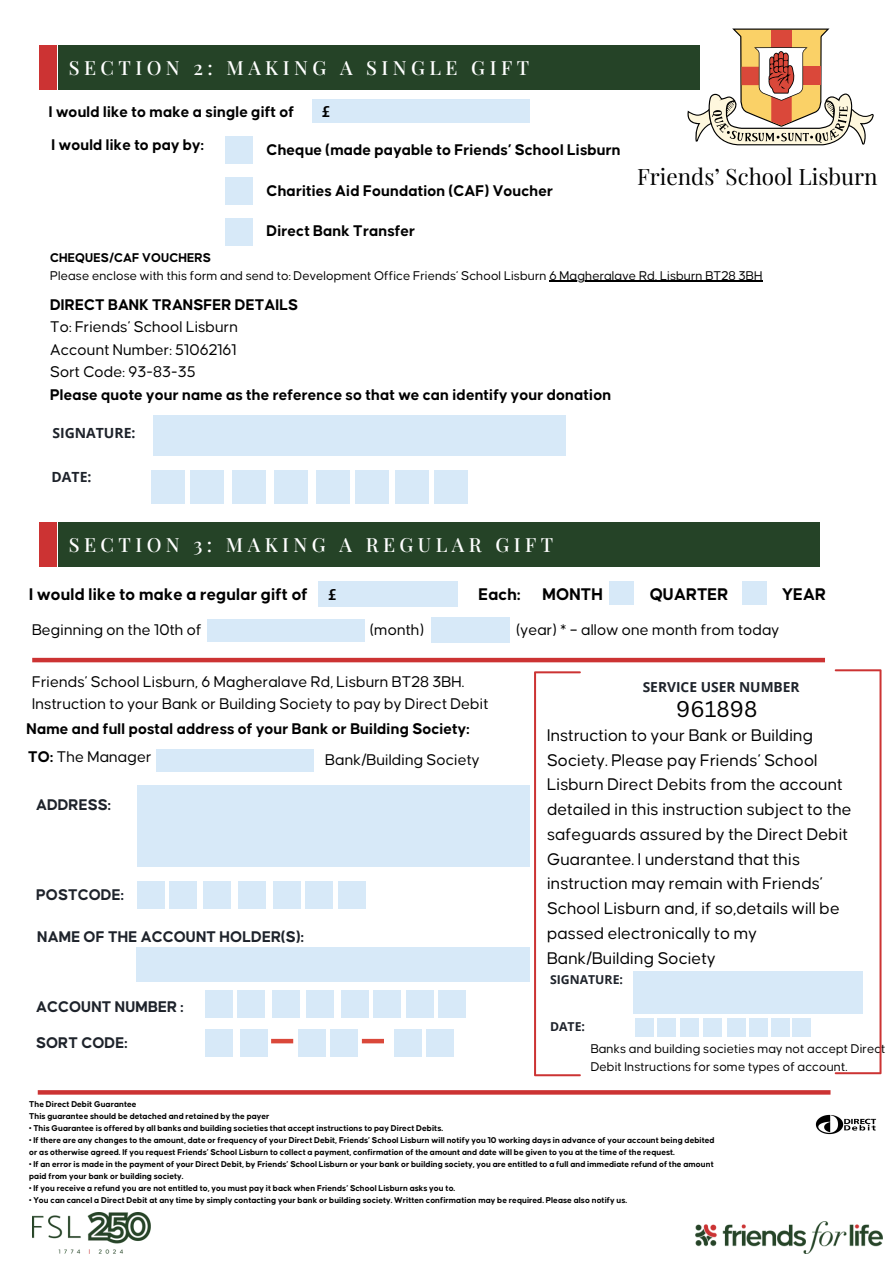
<style>
.page{position:relative;width:893px;height:1264px;background:#fff}
.page>*{position:absolute;margin:0;border:0;box-sizing:border-box;transform-origin:0 0}
.t1{font:22.5px "Playfair Display";color:#000}
.t2{font:22.05px "Canva Sans";color:#000}
.t3{font:500 19.5px "Playfair Display";letter-spacing:.23em;color:#fff}
.t4{font:18px/24.8px "Causten";color:#000}
.t5{font:700 18px "Causten";color:#000}
.t6{font:700 16.5px "Causten";color:#000}
.t7{font:16.5px/22.5px "Causten";color:#000}
.t8{font:700 16.5px/36px "Causten";color:#1e232b}
.t9{font:700 13.95px "Open Sans";color:#1e232b}
.t10{font:700 13.8px "Open Sans";color:#1e232b}
.t11{font:13.5px "Causten";color:#000}
.t12{font:700 13.5px "Causten";color:#000}
.t13{font:700 12.3px "Open Sans";color:#1e232b}
.t14{font:700 9px "Causten";color:#000}
.s1{font-weight:700}
</style>
<div class="page">
<div style="left:39px;top:45px;width:18px;height:44px;background:#c33"></div>
<div style="left:58px;top:45px;width:641px;height:44px;background:#254327"></div>
<div style="left:312px;top:99px;width:218px;height:23px;background:#d7e9f8"></div>
<div style="left:225px;top:136px;width:28px;height:27px;background:#d7e9f8"></div>
<div style="left:225px;top:177px;width:28px;height:28px;background:#d7e9f8"></div>
<div style="left:225px;top:219px;width:28px;height:27px;background:#d7e9f8"></div>
<div style="left:153px;top:415px;width:412px;height:40px;background:#d7e9f8"></div>
<div style="left:151px;top:470px;width:34px;height:33px;background:#d7e9f8"></div>
<div style="left:190px;top:470px;width:34px;height:33px;background:#d7e9f8"></div>
<div style="left:232px;top:470px;width:34px;height:33px;background:#d7e9f8"></div>
<div style="left:274px;top:470px;width:33px;height:33px;background:#d7e9f8"></div>
<div style="left:316px;top:470px;width:33px;height:33px;background:#d7e9f8"></div>
<div style="left:355px;top:470px;width:34px;height:33px;background:#d7e9f8"></div>
<div style="left:395px;top:470px;width:33px;height:33px;background:#d7e9f8"></div>
<div style="left:434px;top:470px;width:34px;height:33px;background:#d7e9f8"></div>
<hr style="left:32px;top:658px;width:793px;height:4px;background:#c33">
<div style="left:156px;top:749px;width:157px;height:22px;background:#d7e9f8"></div>
<div style="left:137px;top:785px;width:393px;height:82px;background:#d7e9f8"></div>
<div style="left:137px;top:881px;width:28px;height:27px;background:#d7e9f8"></div>
<div style="left:169px;top:881px;width:28px;height:27px;background:#d7e9f8"></div>
<div style="left:203px;top:881px;width:28px;height:27px;background:#d7e9f8"></div>
<div style="left:238px;top:881px;width:28px;height:27px;background:#d7e9f8"></div>
<div style="left:273px;top:881px;width:27px;height:27px;background:#d7e9f8"></div>
<div style="left:305px;top:881px;width:28px;height:27px;background:#d7e9f8"></div>
<div style="left:338px;top:881px;width:28px;height:27px;background:#d7e9f8"></div>
<div style="left:136px;top:947px;width:394px;height:34px;background:#d7e9f8"></div>
<div style="left:205px;top:1029px;width:28px;height:27px;background:#d7e9f8"></div>
<div style="left:240px;top:1029px;width:27px;height:27px;background:#d7e9f8"></div>
<div style="left:298px;top:1029px;width:27px;height:27px;background:#d7e9f8"></div>
<div style="left:330px;top:1029px;width:28px;height:27px;background:#d7e9f8"></div>
<div style="left:394px;top:1029px;width:27px;height:27px;background:#d7e9f8"></div>
<div style="left:426px;top:1029px;width:28px;height:27px;background:#d7e9f8"></div>
<div style="left:362px;top:1038px;width:22px;height:5px;background:#da483a"></div>
<div style="left:271px;top:1038px;width:22px;height:5px;background:#da483a"></div>
<div style="left:205px;top:990px;width:28px;height:28px;background:#d7e9f8"></div>
<div style="left:237px;top:990px;width:28px;height:28px;background:#d7e9f8"></div>
<div style="left:271px;top:990px;width:28px;height:28px;background:#d7e9f8"></div>
<div style="left:306px;top:990px;width:28px;height:28px;background:#d7e9f8"></div>
<div style="left:341px;top:990px;width:27px;height:28px;background:#d7e9f8"></div>
<div style="left:373px;top:990px;width:28px;height:28px;background:#d7e9f8"></div>
<div style="left:406px;top:990px;width:28px;height:28px;background:#d7e9f8"></div>
<div style="left:438px;top:990px;width:28px;height:28px;background:#d7e9f8"></div>
<img style="left:813px;top:1092px;width:64px;height:43px">
<svg style="left:38px;top:1090px;width:792px;height:4px;background:#cd3a3a"></svg>
<svg style="left:687px;top:29px;width:186px;height:116px"></svg>
<hr style="left:549px;top:281px;width:213px;height:1px;background:#000">
<div style="left:39px;top:522px;width:18px;height:44px;background:#c33"></div>
<div style="left:58px;top:522px;width:761px;height:44px;background:#254327"></div>
<div style="left:318px;top:581px;width:140px;height:26px;background:#d7e9f8"></div>
<div style="left:609px;top:581px;width:25px;height:24px;background:#d7e9f8"></div>
<div style="left:742px;top:581px;width:24px;height:24px;background:#d7e9f8"></div>
<div style="left:207px;top:619px;width:157px;height:22px;background:#d7e9f8"></div>
<div style="left:431px;top:617px;width:79px;height:26px;background:#d7e9f8"></div>
<div style="left:634px;top:970px;width:228px;height:43px;background:#d7e9f8"></div>
<div style="left:635px;top:1017px;width:19px;height:19px;background:#d7e9f8"></div>
<div style="left:656px;top:1017px;width:19px;height:19px;background:#d7e9f8"></div>
<div style="left:680px;top:1017px;width:18px;height:19px;background:#d7e9f8"></div>
<div style="left:703px;top:1017px;width:19px;height:19px;background:#d7e9f8"></div>
<div style="left:726px;top:1017px;width:19px;height:19px;background:#d7e9f8"></div>
<div style="left:748px;top:1017px;width:19px;height:19px;background:#d7e9f8"></div>
<div style="left:770px;top:1017px;width:19px;height:19px;background:#d7e9f8"></div>
<div style="left:792px;top:1017px;width:19px;height:19px;background:#d7e9f8"></div>
<svg style="left:534px;top:671px;width:46px;height:405px"></svg>
<svg style="left:834px;top:669px;width:47px;height:405px"></svg>
<img style="left:32px;top:1212px;width:118px;height:41px">
<img style="left:695px;top:1221px;width:187px;height:32px">
<p class="t3" style="left:69px;top:54px;width:462px">SECTION 2: MAKING A SINGLE GIFT</p>
<p class="t6" style="left:49px;top:105px;width:247px">I would like to make a single gift of</p>
<p class="t6" style="left:322px;top:105px;width:10px">£</p>
<p class="t6" style="left:52px;top:138px;width:154px">I would like to pay by:</p>
<p class="t6" style="left:266px;top:143px;width:355px">Cheque (made payable to Friends’ School Lisburn</p>
<p class="t6" style="left:266px;top:183px;width:288px">Charities Aid Foundation (CAF) Voucher</p>
<p class="t6" style="left:266px;top:224px;width:150px">Direct Bank Transfer</p>
<p class="t12" style="left:50px;top:251px;width:162px">CHEQUES/CAF VOUCHERS</p>
<p class="t11" style="left:50px;top:269px;width:713px">Please enclose with this form and send to: Development Office Friends’ School Lisburn 6 Magheralave Rd, Lisburn BT28 3BH</p>
<h3 class="t6" style="left:50px;top:297px;width:249px">DIRECT BANK TRANSFER DETAILS</h3>
<p class="t7" style="left:50px;top:316px;width:189px">To: Friends’ School Lisburn</p>
<h3 class="t7" style="left:50px;top:339px;width:188px">Account Number: 51062161</h3>
<h2 class="t7" style="left:50px;top:361px;width:147px">Sort Code: 93-83-35</h2>
<h2 class="t6" style="left:50px;top:387px;width:562px">Please quote your name as the reference so that we can identify your donation</h2>
<h2 class="t9" style="left:52px;top:423px;width:85px">SIGNATURE:</h2>
<p class="t1" style="left:637px;top:161px;width:242px">Friends’ School Lisburn</p>
<h2 class="t9" style="left:52px;top:466px;width:41px">DATE:</h2>
<p class="t3" style="left:69px;top:531px;width:486px">SECTION 3: MAKING A REGULAR GIFT</p>
<p class="t5" style="left:29px;top:586px;width:280px">I would like to make a regular gift of</p>
<p class="t6" style="left:328px;top:587px;width:10px">£</p>
<p class="t5" style="left:478px;top:586px;width:44px">Each:</p>
<p class="t5" style="left:542px;top:586px;width:62px">MONTH</p>
<p class="t5" style="left:649px;top:586px;width:80px">QUARTER</p>
<h1 class="t5" style="left:782px;top:586px;width:46px">YEAR</h1>
<p class="t7" style="left:32px;top:619px;width:171px">Beginning on the 10th of</p>
<p class="t7" style="left:370px;top:619px;width:55px">(month)</p>
<p class="t7" style="left:516px;top:619px;width:264px">(year) * – allow one month from today</p>
<p class="t7" style="left:32px;top:670px;width:458px">Friends’ School Lisburn, 6 Magheralave Rd, Lisburn BT28 3BH.<br>Instruction to your Bank or Building Society to pay by Direct Debit</p>
<p class="t6" style="left:26px;top:721px;width:444px">Name and full postal address of your Bank or Building Society:</p>
<h6 class="t7" style="left:28px;top:746px;width:125px"><span class="s1">TO:</span> The Manager</h6>
<h6 class="t7" style="left:325px;top:749px;width:156px">Bank/Building Society</h6>
<h1 class="t8" style="left:36px;top:787px;width:77px">ADDRESS:</h1>
<p class="t8" style="left:36px;top:877px;width:89px">POSTCODE:</p>
<p class="t8" style="left:37px;top:919px;width:268px">NAME OF THE ACCOUNT HOLDER(S):</p>
<h6 class="t8" style="left:36px;top:989px;width:149px">ACCOUNT NUMBER :<br>SORT CODE:</h6>
<p class="t10" style="left:642px;top:677px;width:158px">SERVICE USER NUMBER</p>
<p class="t2" style="left:676px;top:693px;width:83px">961898</p>
<p class="t4" style="left:547px;top:723px;width:306px">Instruction to your Bank or Building Society. Please pay Friends’ School Lisburn Direct Debits from the account detailed in this instruction subject to the safeguards assured by the Direct Debit Guarantee. I understand that this instruction may remain with Friends’ School Lisburn and, if so,details will be passed electronically to my Bank/Building Society</p>
<p class="t13" style="left:550px;top:970px;width:74px">SIGNATURE:</p>
<p class="t13" style="left:550px;top:1017px;width:37px">DATE:</p>
<p class="t11" style="left:590px;top:1042px;width:296px">Banks and building societies may not accept Direct</p>
<p class="t11" style="left:590px;top:1060px;width:258px">Debit Instructions for some types of account.</p>
<h6 class="t14" style="left:29px;top:1100px;width:109px">The Direct Debit Guarantee</h6>
<p class="t14" style="left:29px;top:1112px;width:242px">This guarantee should be detached and retained by the payer</p>
<p class="t14" style="left:29px;top:1124px;width:415px">• This Guarantee is offered by all banks and building societies that accept instructions to pay Direct Debits.</p>
<h5 class="t14" style="left:29px;top:1136px;width:687px">• If there are any changes to the amount, date or frequency of your Direct Debit, Friends’ School Lisburn will notify you 10 working days in advance of your account being debited</h5>
<h5 class="t14" style="left:29px;top:1148px;width:647px">or as otherwise agreed. If you request Friends’ School Lisburn to collect a payment, confirmation of the amount and date will be given to you at the time of the request.</h5>
<h5 class="t14" style="left:29px;top:1160px;width:686px">• If an error is made in the payment of your Direct Debit, by Friends’ School Lisburn or your bank or building society, you are entitled to a full and immediate refund of the amount</h5>
<h5 class="t14" style="left:29px;top:1172px;width:156px">paid from your bank or building society.</h5>
<h4 class="t14" style="left:29px;top:1184px;width:427px">• If you receive a refund you are not entitled to, you must pay it back when Friends’ School Lisburn asks you to.</h4>
<p class="t14" style="left:29px;top:1196px;width:599px">• You can cancel a Direct Debit at any time by simply contacting your bank or building society. Written confirmation may be required. Please also notify us.</p>
</div>
